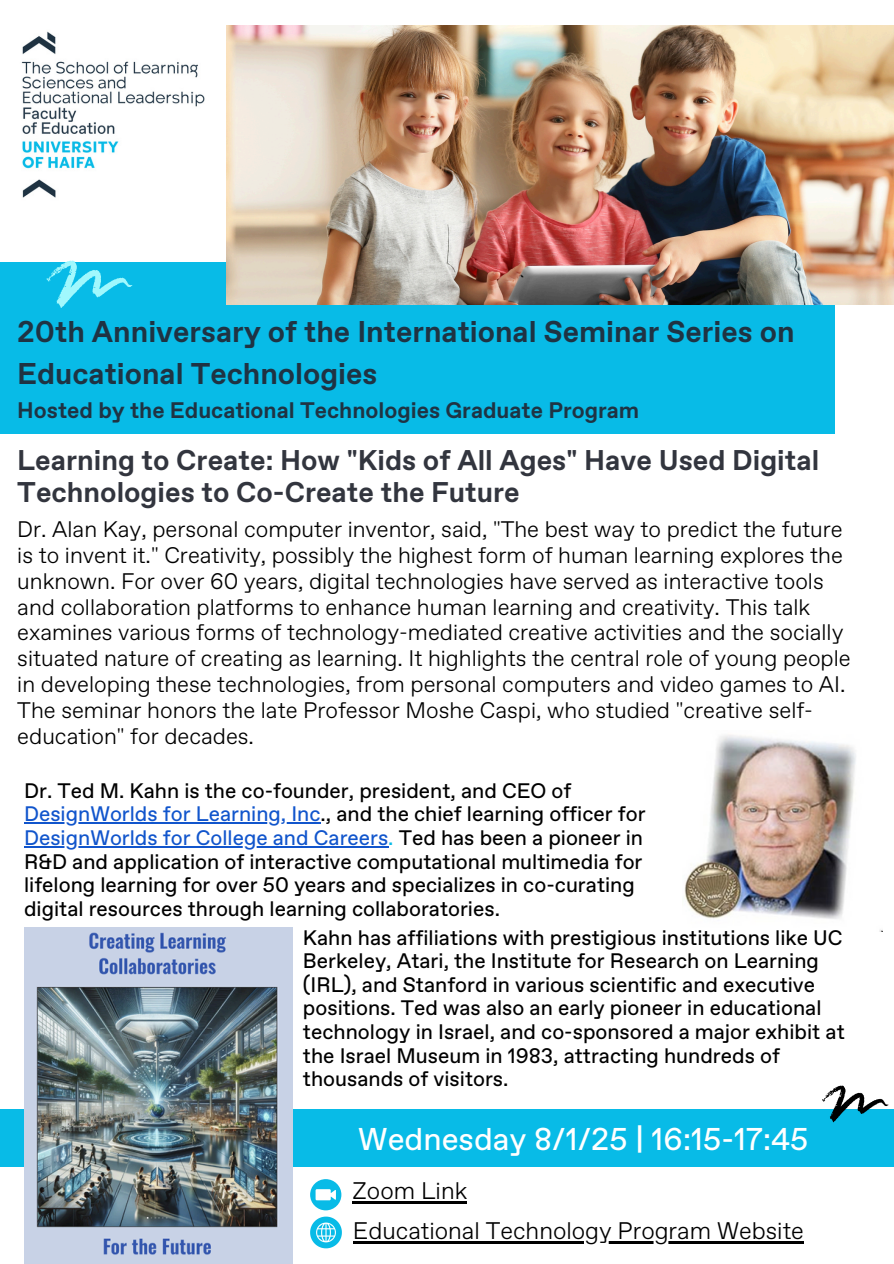
<style>
.page{position:relative;width:894px;height:1264px;background:#fff}
.page>*{position:absolute;margin:0;border:0;box-sizing:border-box;transform-origin:0 0}
.t1{font:31.5px "Edu Favorit Hebrew";color:#fff}
.t2{font:700 30px/41.7px "Edu Favorit Hebrew";color:#1f3343}
.t3{font:700 28.5px/32.7px "Edu Favorit Hebrew";color:#32353e}
.t4{font:300 24px "Edu Favorit Hebrew";color:#000}
.t5{font:300 22.5px/25.8px "Edu Favorit Hebrew";color:#000}
.t6{font:700 22.5px "Edu Favorit Hebrew";color:#1f3343}
.t7{font:21px/23.7px "Edu Favorit Hebrew";color:#000}
.s1{color:#15c}
.s2{color:#08bbe7}
</style>
<div class="page">
<div style="left:0;top:1108px;width:893px;height:58px;background:#08bbe7"></div>
<svg style="left:310px;top:1216px;width:31px;height:32px"></svg>
<div style="left:0;top:262px;width:834px;height:171px;background:#08bbe7"></div>
<img style="left:226px;top:25px;width:667px;height:279px">
<svg style="left:821px;top:1085px;width:67px;height:37px"></svg>
<img style="left:21px;top:31px;width:184px;height:167px">
<img style="left:684px;top:735px;width:197px;height:196px">
<img style="left:24px;top:927px;width:268px;height:336px">
<hr style="left:353px;top:1241px;width:450px;height:2px;background:#000">
<svg style="left:46px;top:260px;width:86px;height:48px"></svg>
<hr style="left:24px;top:822px;width:296px;height:1px;background:#15c">
<hr style="left:24px;top:846px;width:364px;height:1px;background:#15c">
<svg style="left:310px;top:1179px;width:31px;height:31px"></svg>
<hr style="left:352px;top:1201px;width:115px;height:2px;background:#000">
<h1 class="t2" style="left:17px;top:313px;width:778px">20th Anniversary of the International Seminar Series on<br>Educational Technologies</h1>
<h1 class="t6" style="left:17px;top:397px;width:623px">Hosted by the Educational Technologies Graduate Program</h1>
<p class="t3" style="left:17px;top:445px;width:803px">Learning to Create: How "Kids of All Ages" Have Used Digital<br>Technologies to Co-Create the Future</p>
<h1 class="t5" style="left:17px;top:517px;width:834px">Dr. Alan Kay, personal computer inventor, said, "The best way to predict the future is to invent it." Creativity, possibly the highest form of human learning explores the unknown. For over 60 years, digital technologies have served as interactive tools and collaboration platforms to enhance human learning and creativity. This talk examines various forms of technology-mediated creative activities and the socially situated nature of creating as learning. It highlights the central role of young people in developing these technologies, from personal computers and video games to AI.<br>The seminar honors the late Professor Moshe Caspi, who studied "creative self&shy;education" for decades.</h1>
<p class="t7" style="left:24px;top:780px;width:548px">Dr. Ted M. Kahn is the co-founder, president, and CEO of</p>
<p class="t7" style="left:24px;top:803px;width:622px"><span class="s1">DesignWorlds for Learning, Inc</span>., and the chief learning officer for</p>
<p class="t7" style="left:24px;top:827px;width:620px"><span class="s1">DesignWorlds for College and Careers</span><span class="s2">.</span> Ted has been a pioneer in R&amp;D and application of interactive computational multimedia for lifelong learning for over 50 years and specializes in co-curating digital resources through learning collaboratories.</p>
<p class="t7" style="left:303px;top:926px;width:543px">Kahn has affiliations with prestigious institutions like UC Berkeley, Atari, the Institute for Research on Learning (IRL), and Stanford in various scientific and executive positions. Ted was also an early pioneer in educational technology in Israel, and co-sponsored a major exhibit at the Israel Museum in 1983, attracting hundreds of thousands of visitors.</p>
<h3 class="t1" style="left:358px;top:1119px;width:452px">Wednesday 8/1/25 | 16:15-17:45</h3>
<p class="t4" style="left:352px;top:1176px;width:116px">Zoom Link</p>
<p class="t4" style="left:353px;top:1216px;width:452px">Educational Technology Program Website</p>
</div>
